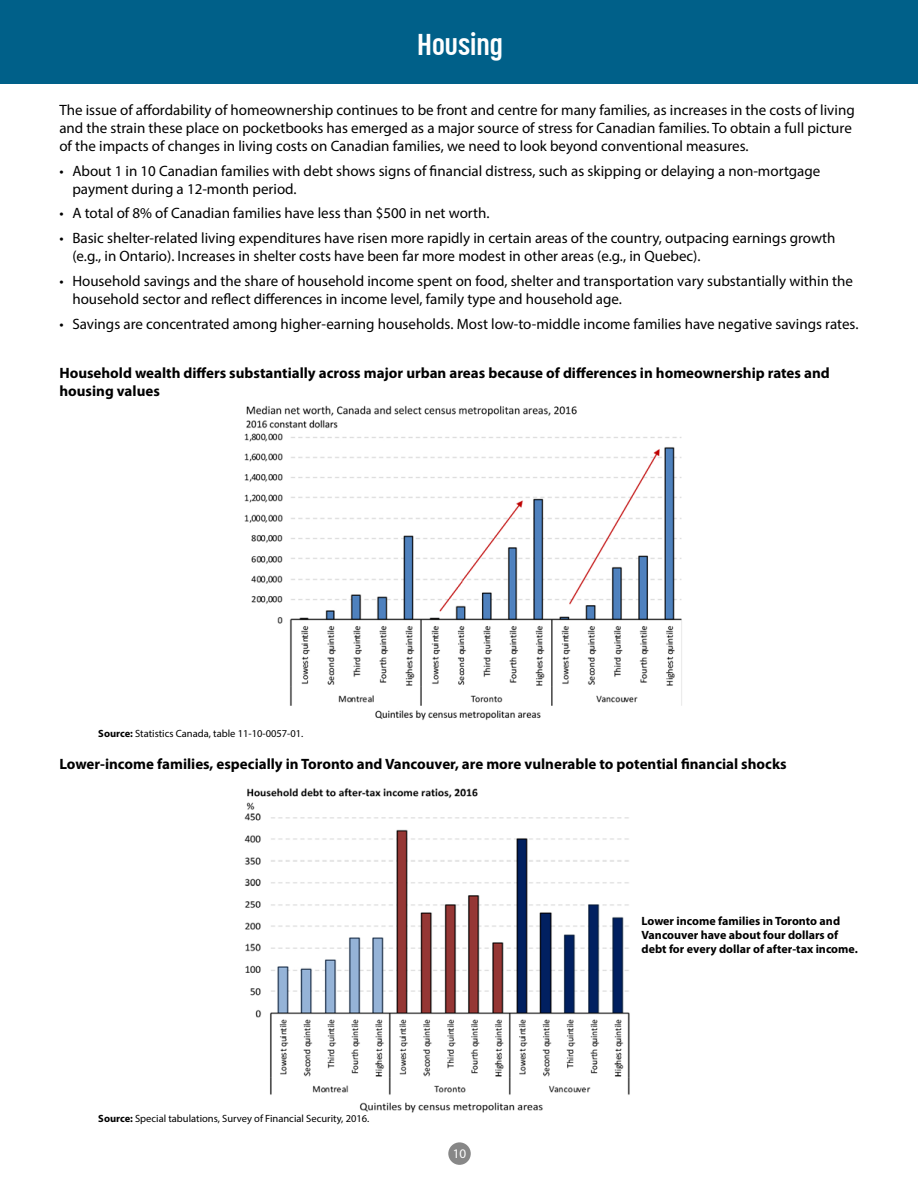
<style>
.page{position:relative;width:918px;height:1188px;background:#fff}
.page>*{position:absolute;margin:0;border:0;box-sizing:border-box;transform-origin:0 0}
.t1{font:700 30px "Korolev Condensed W04";color:#fff}
.t2{font:15px/18px "Myriad Pro";color:#000}
.t3{font:700 15px/18px "Myriad Pro";color:#000}
.t4{font:13.2px "Myriad Pro";color:#fff}
.t5{font:700 12px/14.4px "Myriad Pro";color:#000}
.t6{font:10.5px "Myriad Pro";color:#000}
.s1{font-weight:700}
</style>
<div class="page">
<div style="left:448px;top:1142px;width:23px;height:23px;background:#878787;border-radius:50%"></div>
<div style="left:0;top:0;width:918px;height:84px;background:#006089"></div>
<img style="left:244px;top:405px;width:438px;height:315px">
<img style="left:244px;top:788px;width:386px;height:325px">
<h1 class="t1" style="left:417px;top:27px;width:87px">Housing</h1>
<p class="t2" style="left:59px;top:101px;width:797px">The issue of affordability of homeownership continues to be front and centre for many families, as increases in the costs of living and the strain these place on pocketbooks has emerged as a major source of stress for Canadian families. To obtain a full picture of the impacts of changes in living costs on Canadian families, we need to look beyond conventional measures.</p>
<p class="t2" style="left:72px;top:161px;width:750px;text-indent:-13px">• About 1 in 10 Canadian families with debt shows signs of financial distress, such as skipping or delaying a non-mortgage payment during a 12-month period.</p>
<p class="t2" style="left:59px;top:204px;width:432px">• A total of 8% of Canadian families have less than $500 in net worth.</p>
<p class="t2" style="left:72px;top:229px;width:764px;text-indent:-13px">• Basic shelter-related living expenditures have risen more rapidly in certain areas of the country, outpacing earnings growth (e.g., in Ontario). Increases in shelter costs have been far more modest in other areas (e.g., in Quebec).</p>
<p class="t2" style="left:72px;top:272px;width:782px;text-indent:-13px">• Household savings and the share of household income spent on food, shelter and transportation vary substantially within the household sector and reflect differences in income level, family type and household age.</p>
<p class="t2" style="left:59px;top:314px;width:801px">• Savings are concentrated among higher-earning households. Most low-to-middle income families have negative savings rates.</p>
<p class="t3" style="left:59px;top:364px;width:772px">Household wealth differs substantially across major urban areas because of differences in homeownership rates and housing values</p>
<p class="t6" style="left:98px;top:727px;width:207px"><span class="s1">Source:</span> Statistics Canada, table 11-10-0057-01.</p>
<p class="t3" style="left:59px;top:755px;width:729px">Lower-income families, especially in Toronto and Vancouver, are more vulnerable to potential financial shocks</p>
<p class="t6" style="left:98px;top:1112px;width:273px"><span class="s1">Source:</span> Special tabulations, Survey of Financial Security, 2016.</p>
<p class="t4" style="left:453px;top:1146px;width:15px">10</p>
<p class="t5" style="left:642px;top:913px;width:218px">Lower income families in Toronto and<br>Vancouver have about four dollars of debt for every dollar of after-tax income.</p>
</div>
